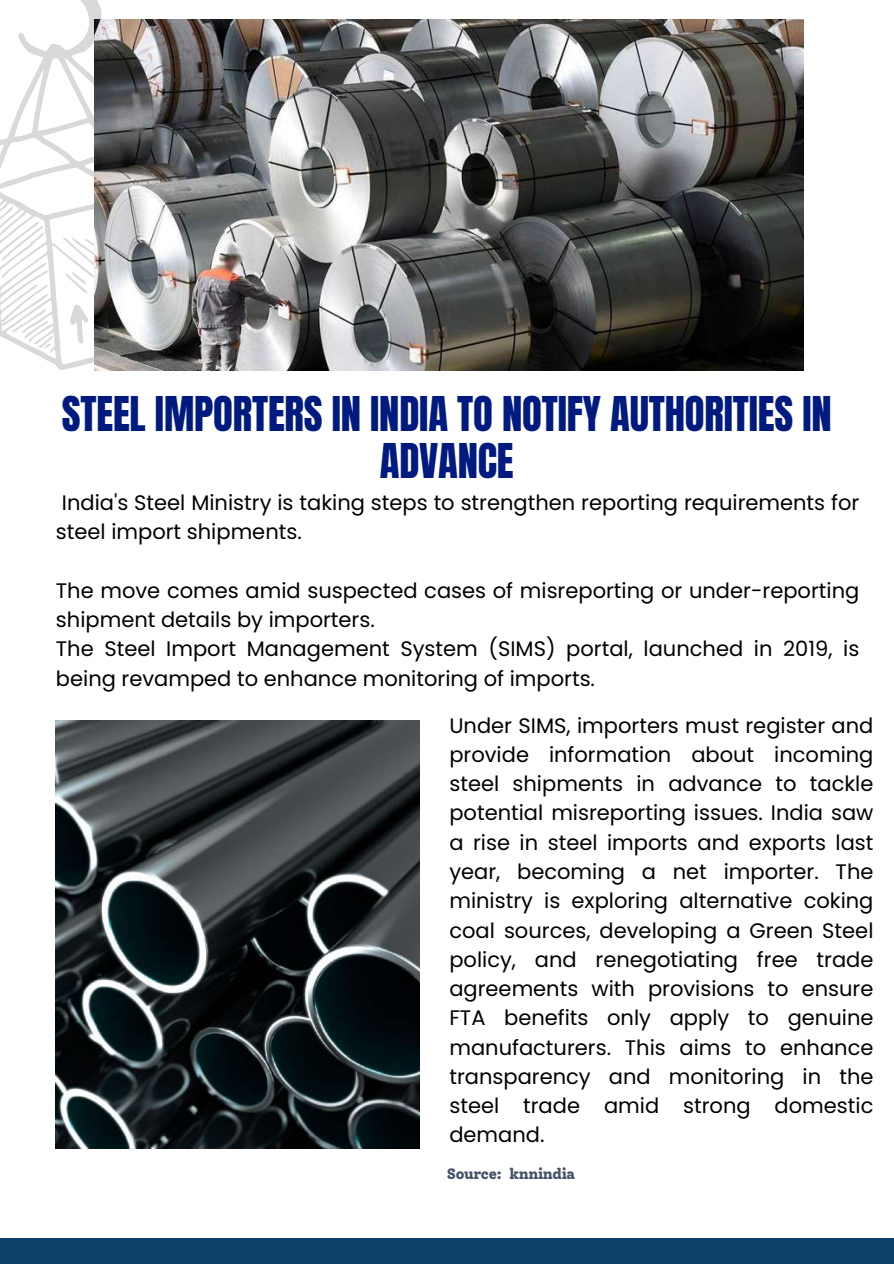
<style>
.page{position:relative;width:894px;height:1264px;background:#fff}
.page>*{position:absolute;margin:0;border:0;box-sizing:border-box;transform-origin:0 0}
.t1{font:40.8px/47.2px "Anton";letter-spacing:-.005em;color:#001a7f;text-align:center}
.t2{font:21px/29.2px "Poppins";color:#000}
.t3{font:800 15px "Solway";letter-spacing:-.025em;color:#455369}
</style>
<div class="page">
<img style="left:56px;top:720px;width:363px;height:428px">
<svg style="left:0;top:0;width:228px;height:370px"></svg>
<div style="left:0;top:1238px;width:893px;height:25px;background:#0b4068"></div>
<img style="left:94px;top:20px;width:709px;height:351px">
<h1 class="t1" style="left:62px;top:391px;width:771px">STEEL IMPORTERS IN INDIA TO NOTIFY AUTHORITIES IN<br>ADVANCE</h1>
<p class="t2" style="left:56px;top:488px;width:804px">India's Steel Ministry is taking steps to strengthen reporting requirements for steel import shipments.</p>
<p class="t2" style="left:56px;top:576px;width:804px">The move comes amid suspected cases of misreporting or under-reporting shipment details by importers.<br>The Steel Import Management System (SIMS) portal, launched in 2019, is being revamped to enhance monitoring of imports.</p>
<p class="t2" style="left:449px;top:710px;width:425px;text-align:justify">Under SIMS, importers must register and provide information about incoming steel shipments in advance to tackle potential misreporting issues. India saw a rise in steel imports and exports last year, becoming a net importer. The ministry is exploring alternative coking coal sources, developing a Green Steel policy, and renegotiating free trade agreements with provisions to ensure FTA benefits only apply to genuine manufacturers. This aims to enhance transparency and monitoring in the steel trade amid strong domestic demand.</p>
<p class="t3" style="left:446px;top:1164px;width:130px">Source: knnindia</p>
</div>
